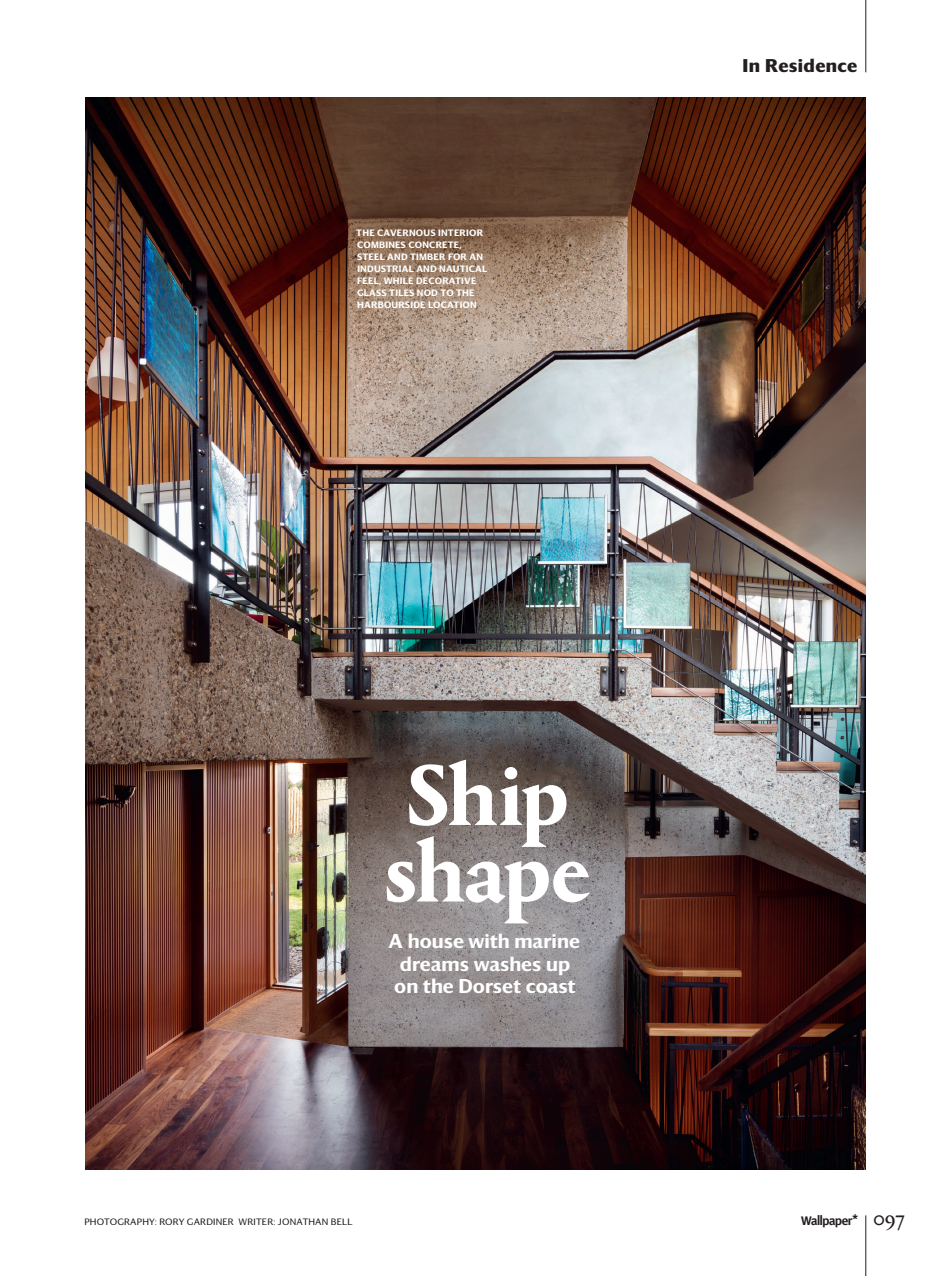
<style>
.page{position:relative;width:936px;height:1276px;background:#fff}
.page>*{position:absolute;margin:0;border:0;box-sizing:border-box;transform-origin:0 0}
.t1{font:700 90px/76.5px "Portrait";letter-spacing:-.02em;color:#fff}
.t2{font:21px "Portrait Text Regular 2";color:#231f20}
.t3{font:600 19.5px/22.5px "Darby Sans Text";color:#fff}
.t4{font:700 18px "Darby Sans Text";letter-spacing:.02em;color:#231f20}
.t5{font:600 9px/12px "Darby Sans Text";letter-spacing:.02em;color:#fff}
.t6{font:9px "Darby Sans Text";letter-spacing:.02em;color:#231f20}
.s1{font-family:"Plakat Narrow";font-size:27.45px}
</style>
<div class="page">
<img style="left:85px;top:98px;width:780px;height:1071px">
<hr style="left:865px;top:0;width:1px;height:72px;background:#231f20">
<hr style="left:865px;top:1215px;width:1px;height:61px;background:#231f20">
<p class="t5" style="left:356px;top:228px;width:132px">THE CAVERNOUS INTERIOR<br>COMBINES CONCRETE,<br>STEEL AND TIMBER FOR AN<br>INDUSTRIAL AND NAUTICAL<br>FEEL, WHILE DECORATIVE<br>GLASS TILES NOD TO THE<br>HARBOURSIDE LOCATION</p>
<h3 class="t4" style="left:742px;top:56px;width:116px">In Residence</h3>
<h1 class="t1" style="left:384px;top:755px;width:208px">Ship shape</h1>
<h3 class="t3" style="left:388px;top:932px;width:193px">A house with marine dreams washes up on the Dorset coast</h3>
<p class="t6" style="left:84px;top:1216px;width:270px">PHOTOGRAPHY: RORY GARDINER WRITER: JONATHAN BELL</p>
<h2 class="t2" style="left:801px;top:1205px;width:106px"><span class="s1">∑</span> 097</h2>
</div>
